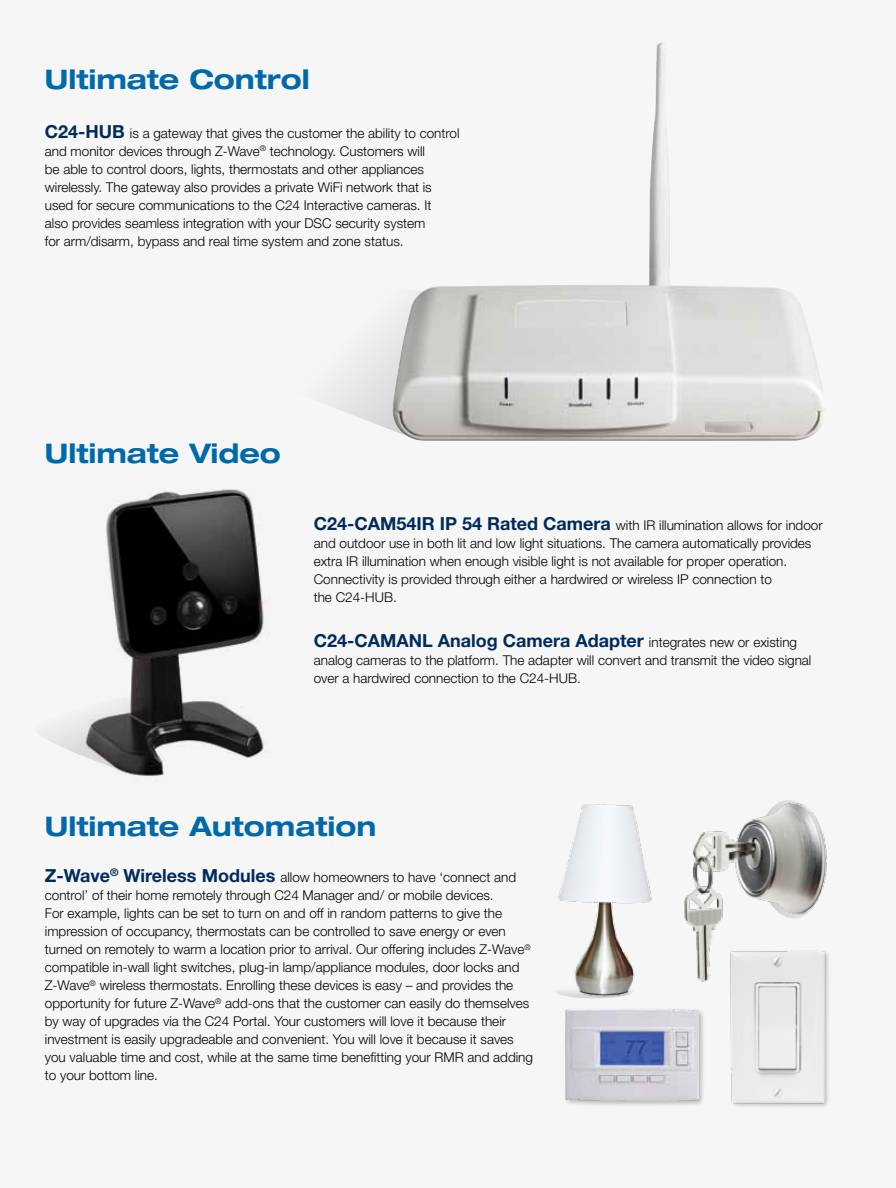
<style>
.page{position:relative;width:896px;height:1188px;background:#fff}
.page>*{position:absolute;margin:0;border:0;box-sizing:border-box;transform-origin:0 0}
.t1{font:700 expanded 27px "Helvetica Neue";color:#0069aa}
.t2{font:700 18px "Helvetica Neue LT Std";color:#002b5c}
.t3{font:300 13.5px/18px "Helvetica Neue LT Std";color:#000}
.s1{font-weight:700;font-size:18px;color:#002b5c}
.s2{font-weight:300;font-size:13.5px;color:#000}
</style>
<div class="page">
<hr style="left:895px;top:0;width:1px;height:361px;background:#ccecfc">
<div style="left:0;top:0;width:895px;height:1188px;background:#f6f6f6"></div>
<div style="left:563px;top:1007px;width:142px;height:101px;background:#000;opacity:.26"></div>
<img style="left:566px;top:1009px;width:132px;height:92px">
<img style="left:730px;top:984px;width:99px;height:123px">
<img style="left:556px;top:804px;width:96px;height:195px">
<img style="left:684px;top:800px;width:145px;height:184px">
<svg style="left:325px;top:328px;width:67px;height:102px;fill:#ebebec"></svg>
<img style="left:392px;top:42px;width:434px;height:399px">
<svg style="left:41px;top:728px;width:21px;height:19px"></svg>
<img style="left:62px;top:489px;width:202px;height:287px">
<h1 class="t1" style="left:45px;top:62px;width:266px">Ultimate Control</h1>
<p class="t3" style="left:45px;top:123px;width:416px"><span class="s1">C24-HUB</span> is a gateway that gives the customer the ability to control and monitor devices through Z-Wave<sup>®</sup> technology. Customers will<br>be able to control doors, lights, thermostats and other appliances wirelessly. The gateway also provides a private WiFi network that is used for secure communications to the C24 Interactive cameras. It<br>also provides seamless integration with your DSC security system<br>for arm/disarm, bypass and real time system and zone status.</p>
<h1 class="t1" style="left:45px;top:436px;width:237px">Ultimate Video</h1>
<p class="t3" style="left:313px;top:516px;width:510px"><span class="s1">C24-CAM54IR IP 54 Rated Camera</span> with IR illumination allows for indoor and outdoor use in both lit and low light situations. The camera automatically provides extra IR illumination when enough visible light is not available for proper operation.<br>Connectivity is provided through either a hardwired or wireless IP connection to<br>the C24-HUB.</p>
<h2 class="t2" style="left:313px;top:630px;width:485px">C24-CAMANL Analog Camera Adapter <span class="s2">integrates new or existing</span></h2>
<p class="t3" style="left:314px;top:651px;width:499px">analog cameras to the platform. The adapter will convert and transmit the video signal over a hardwired connection to the C24-HUB.</p>
<h1 class="t1" style="left:45px;top:809px;width:333px">Ultimate Automation</h1>
<p class="t3" style="left:45px;top:868px;width:489px"><span class="s1">Z-Wave</span><sup>®</sup> <span class="s1">Wireless Modules</span> allow homeowners to have ‘connect and control’ of their home remotely through C24 Manager and/ or mobile devices.<br>For example, lights can be set to turn on and off in random patterns to give the impression of occupancy, thermostats can be controlled to save energy or even turned on remotely to warm a location prior to arrival. Our offering includes Z-Wave<sup>® </sup>compatible in-wall light switches, plug-in lamp/appliance modules, door locks and Z-Wave<sup>®</sup> wireless thermostats. Enrolling these devices is easy – and provides the opportunity for future Z-Wave<sup>®</sup> add-ons that the customer can easily do themselves by way of upgrades via the C24 Portal. Your customers will love it because their investment is easily upgradeable and convenient. You will love it because it saves you valuable time and cost, while at the same time benefitting your RMR and adding to your bottom line.</p>
</div>
